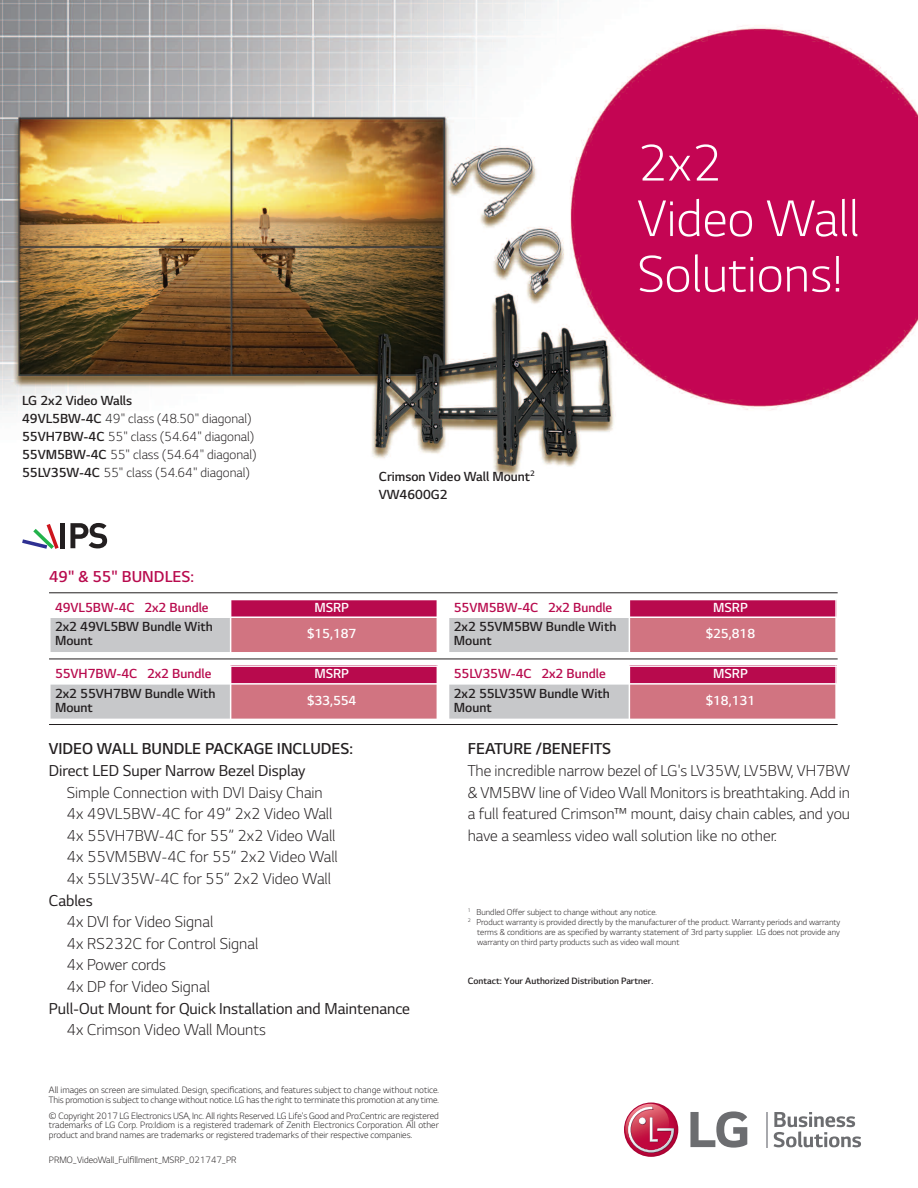
<style>
.page{position:relative;width:918px;height:1188px;background:#fff}
.page>*{position:absolute;margin:0;border:0;box-sizing:border-box;transform-origin:0 0}
.t1{font:300 58.5px/55.5px "LG Smart";color:#fff}
.t2{font:300 18px/21.6px "LG Smart";color:#231f20}
.t3{font:18px "LG Smart";color:#231f20}
.t4{font:300 18px "LG Smart";color:#231f20}
.t5{font:300 18px "LG Smart";color:#b80a4d}
.t6{font:300 15px/18px "LG Smart";color:#231f20}
.t7{font:300 15px/13.5px "LG Smart";color:#231f20}
.t8{font:300 15px "LG Smart";color:#b80a4d}
.t9{font:300 15px "LG Smart";color:#fff}
.t10{font:300 10.5px/9.8px "LG Smart";color:#231f20}
.t11{font:300 10.5px "LG Smart";color:#231f20}
.t12{font:300 9.75px "LG Smart";color:#231f20}
.s1{font-style:inherit}
.s2{font-size:9.75px}
</style>
<div class="page">
<img style="left:0;top:0;width:918px;height:1157px">
<svg style="left:774px;top:1112px;width:87px;height:35px"></svg>
<svg style="left:690px;top:1111px;width:57px;height:37px"></svg>
<svg style="left:624px;top:1103px;width:54px;height:54px"></svg>
<svg style="left:624px;top:1104px;width:51px;height:49px"></svg>
<hr style="left:766px;top:1112px;width:2px;height:35px;background:#a8a9ad">
<hr style="left:49px;top:659px;width:789px;height:1px;background:#231f20">
<hr style="left:49px;top:724px;width:789px;height:1px;background:#231f20">
<hr style="left:49px;top:593px;width:789px;height:1px;background:#231f20">
<svg style="left:22px;top:524px;width:37px;height:25px"></svg>
<div style="left:60px;top:523px;width:5px;height:25px;background:#231f20"></div>
<svg style="left:70px;top:523px;width:37px;height:25px"></svg>
<div style="left:231px;top:599px;width:207px;height:18px;background:#b80a4d"></div>
<img style="left:51px;top:618px;width:386px;height:34px">
<hr style="left:49px;top:599px;width:2px;height:55px;background:#fff">
<hr style="left:230px;top:599px;width:1px;height:55px;background:#fff">
<hr style="left:437px;top:599px;width:1px;height:55px;background:#fff">
<hr style="left:49px;top:599px;width:389px;height:1px;background:#fff">
<hr style="left:49px;top:616px;width:389px;height:2px;background:#fff">
<hr style="left:49px;top:652px;width:389px;height:2px;background:#fff">
<div style="left:629px;top:599px;width:208px;height:18px;background:#b80a4d"></div>
<img style="left:449px;top:618px;width:386px;height:34px">
<hr style="left:448px;top:599px;width:1px;height:55px;background:#fff">
<hr style="left:629px;top:599px;width:1px;height:55px;background:#fff">
<hr style="left:835px;top:599px;width:2px;height:55px;background:#fff">
<hr style="left:448px;top:599px;width:389px;height:1px;background:#fff">
<hr style="left:448px;top:616px;width:389px;height:2px;background:#fff">
<hr style="left:448px;top:652px;width:389px;height:2px;background:#fff">
<div style="left:231px;top:665px;width:207px;height:19px;background:#b80a4d"></div>
<img style="left:51px;top:685px;width:386px;height:34px">
<hr style="left:49px;top:665px;width:2px;height:55px;background:#fff">
<hr style="left:230px;top:665px;width:1px;height:55px;background:#fff">
<hr style="left:437px;top:665px;width:1px;height:55px;background:#fff">
<hr style="left:49px;top:665px;width:389px;height:2px;background:#fff">
<hr style="left:49px;top:683px;width:389px;height:2px;background:#fff">
<hr style="left:49px;top:719px;width:389px;height:1px;background:#fff">
<div style="left:629px;top:665px;width:208px;height:19px;background:#b80a4d"></div>
<img style="left:449px;top:685px;width:386px;height:34px">
<hr style="left:448px;top:665px;width:1px;height:55px;background:#fff">
<hr style="left:629px;top:665px;width:1px;height:55px;background:#fff">
<hr style="left:835px;top:665px;width:2px;height:55px;background:#fff">
<hr style="left:448px;top:665px;width:389px;height:2px;background:#fff">
<hr style="left:448px;top:683px;width:389px;height:2px;background:#fff">
<hr style="left:448px;top:719px;width:389px;height:1px;background:#fff">
<h1 class="t1" style="left:637px;top:135px;width:223px">2x2<br>Video Wall<br>Solutions!</h1>
<h3 class="t6" style="left:22px;top:392px;width:236px"><span class="s1">LG 2x2 Video Walls<br>49VL5BW-4C</span> 49" class (48.50" diagonal)<br><span class="s1">55VH7BW-4C</span> 55" class (54.64" diagonal)<br><span class="s1">55VM5BW-4C</span> 55" class (54.64" diagonal)<br><span class="s1">55LV35W-4C</span> 55" class (54.64" diagonal)</h3>
<h3 class="t7" style="left:379px;top:468px;width:158px;line-height:18px">Crimson Video Wall Mount<sup>2<br></sup>VW4600G2</h3>
<h2 class="t5" style="left:49px;top:567px;width:146px">49" &amp; 55" BUNDLES:</h2>
<h3 class="t8" style="left:55px;top:599px;width:155px">49VL5BW-4C 2x2 Bundle</h3>
<h3 class="t9" style="left:314px;top:599px;width:36px">MSRP</h3>
<h3 class="t7" style="left:55px;top:620px;width:159px">2x2 49VL5BW Bundle With<br>Mount</h3>
<h3 class="t9" style="left:307px;top:626px;width:51px">$15,187</h3>
<h3 class="t8" style="left:55px;top:666px;width:158px">55VH7BW-4C 2x2 Bundle</h3>
<h3 class="t9" style="left:314px;top:666px;width:36px">MSRP</h3>
<h3 class="t7" style="left:55px;top:687px;width:162px">2x2 55VH7BW Bundle With<br>Mount</h3>
<h3 class="t9" style="left:307px;top:692px;width:51px">$33,554</h3>
<h3 class="t8" style="left:454px;top:599px;width:160px">55VM5BW-4C 2x2 Bundle</h3>
<h3 class="t9" style="left:713px;top:599px;width:36px">MSRP</h3>
<h3 class="t7" style="left:454px;top:620px;width:164px">2x2 55VM5BW Bundle With<br>Mount</h3>
<h3 class="t9" style="left:706px;top:626px;width:51px">$25,818</h3>
<h3 class="t8" style="left:454px;top:666px;width:153px">55LV35W-4C 2x2 Bundle</h3>
<h3 class="t9" style="left:713px;top:666px;width:36px">MSRP</h3>
<h3 class="t7" style="left:454px;top:687px;width:157px">2x2 55LV35W Bundle With<br>Mount</h3>
<h3 class="t9" style="left:706px;top:692px;width:51px">$18,131</h3>
<h2 class="t4" style="left:49px;top:739px;width:306px">VIDEO WALL BUNDLE PACKAGE INCLUDES:</h2>
<h2 class="t3" style="left:49px;top:761px;width:258px">Direct LED Super Narrow Bezel Display</h2>
<h2 class="t2" style="left:67px;top:781px;width:272px">Simple Connection with DVI Daisy Chain 4x 49VL5BW-4C for 49” 2x2 Video Wall 4x 55VH7BW-4C for 55” 2x2 Video Wall 4x 55VM5BW-4C for 55” 2x2 Video Wall 4x 55LV35W-4C for 55” 2x2 Video Wall</h2>
<h2 class="t3" style="left:49px;top:891px;width:45px">Cables</h2>
<h2 class="t2" style="left:67px;top:911px;width:193px">4x DVI for Video Signal<br>4x RS232C for Control Signal<br>4x Power cords<br>4x DP for Video Signal</h2>
<h2 class="t3" style="left:49px;top:999px;width:363px">Pull-Out Mount for Quick Installation and Maintenance</h2>
<h2 class="t2" style="left:67px;top:1019px;width:201px">4x Crimson Video Wall Mounts</h2>
<p class="t10" style="left:49px;top:1085px;width:391px">All images on screen are simulated. Design, specifications, and features subject to change without notice.<br>This promotion is subject to change without notice. LG has the right to terminate this promotion at any time.</p>
<p class="t10" style="left:49px;top:1111px;width:391px;text-align:justify">© Copyright 2017 LG Electronics USA, Inc. All rights Reserved. LG Life's Good and Pro:Centric are registered trademarks of LG Corp. Pro:Idiom is a registered trademark of Zenith Electronics Corporation. All other product and brand names are trademarks or registered trademarks of their respective companies.</p>
<p class="t10" style="left:49px;top:1155px;width:189px">PRMO_VideoWall_Fulfillment_MSRP_021747_PR</p>
<h2 class="t4" style="left:468px;top:739px;width:145px">FEATURE /BENEFITS</h2>
<h2 class="t2" style="left:468px;top:760px;width:384px;text-align:justify">The incredible narrow bezel of LG's LV35W, LV5BW, VH7BW &amp; VM5BW line of Video Wall Monitors is breathtaking. Add in a full featured Crimson™ mount, daisy chain cables, and you have a seamless video wall solution like no other.</h2>
<p class="t12" style="left:468px;top:907px;width:191px"><sup>1</sup> Bundled Offer subject to change without any notice.</p>
<p class="t12" style="left:468px;top:917px;width:374px"><sup>2</sup> Product warranty is provided directly by the manufacturer of the product. Warranty periods and warranty</p>
<p class="t12" style="left:477px;top:927px;width:364px">terms &amp; conditions are as specified by warranty statement of 3rd party supplier. LG does not provide any</p>
<p class="t12" style="left:477px;top:936px;width:204px">warranty on third party products such as video wall mount</p>
<p class="t11" style="left:468px;top:975px;width:187px">Contact: Your Authorized Distribution Partner<span class="s2">.</span></p>
</div>
